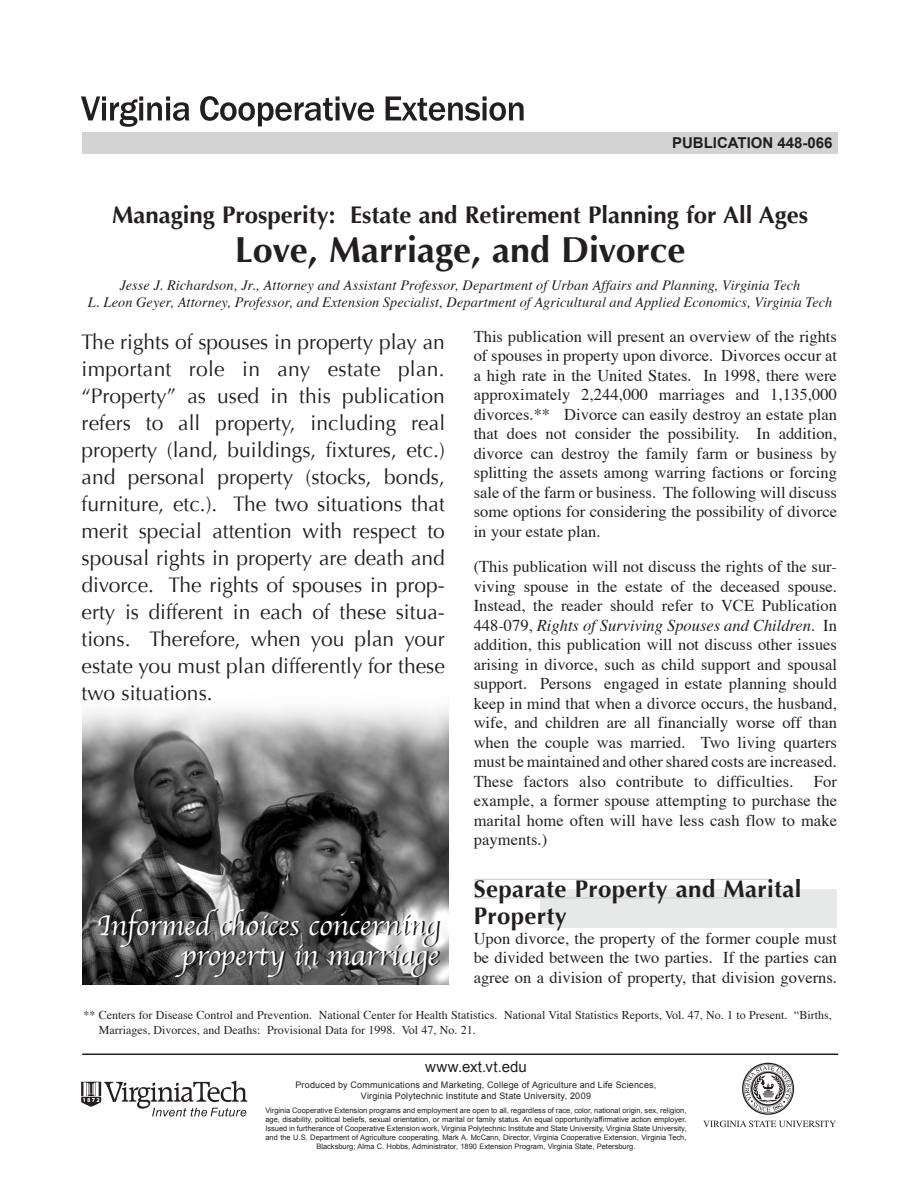
<style>
.page{position:relative;width:918px;height:1188px;background:#fff}
.page>*{position:absolute;margin:0;border:0;box-sizing:border-box;transform-origin:0 0}
.t1{font:700 36px "Optima";color:#231f20}
.t2{font:30px/30px "Apple Chancery";letter-spacing:-.01em;color:#fff;text-align:right}
.t3{font:700 24px/27px "Optima";color:#231f20}
.t4{font:21px/27px "Optima";color:#231f20;text-align:justify}
.t5{font:16.5px/19.5px "Times";color:#231f20;text-align:justify}
.t6{font:700 15px "Arial";color:#231f20}
.t7{font:15px "Arial";letter-spacing:.025em;color:#231f20}
.t8{font:italic 14.25px/17.1px "Times";letter-spacing:.01em;color:#231f20;text-align:center}
.t9{font:12px/15px "Times";color:#231f20}
.t10{font:9px/10.8px "Arial";letter-spacing:.02em;color:#231f20;text-align:center}
.t11{font:7.5px/9px "Arial";color:#231f20;text-align:center}
.s1{font-style:italic}
</style>
<div class="page">
<div style="left:540px;top:889px;width:297px;height:39px;background:#e7e8e8"></div>
<div style="left:475px;top:879px;width:297px;height:19px;border:1px solid #c7c9cb"></div>
<img style="left:82px;top:708px;width:366px;height:276px">
<div style="left:82px;top:132px;width:756px;height:21px;background:#d1d3d4"></div>
<svg style="left:704px;top:1121px;width:132px;height:6px"></svg>
<svg style="left:742px;top:1063px;width:52px;height:52px"></svg>
<hr style="left:82px;top:1054px;width:756px;height:1px;background:#231f20">
<svg style="left:81px;top:1081px;width:166px;height:36px"></svg>
<svg style="left:81px;top:96px;width:108px;height:31px"></svg>
<svg style="left:200px;top:96px;width:174px;height:30px"></svg>
<svg style="left:386px;top:96px;width:138px;height:25px"></svg>
<p class="t6" style="left:672px;top:134px;width:162px">PUBLICATION 448-066</p>
<h3 class="t3" style="left:112px;top:202px;width:698px">Managing Prosperity: Estate and Retirement Planning for All Ages</h3>
<h1 class="t1" style="left:235px;top:229px;width:452px">Love, Marriage, and Divorce</h1>
<p class="t8" style="left:88px;top:276px;width:746px">Jesse J. Richardson, Jr., Attorney and Assistant Professor, Department of Urban Affairs and Planning, Virginia Tech<br>L. Leon Geyer, Attorney, Professor, and Extension Specialist, Department of Agricultural and Applied Economics, Virginia Tech</p>
<p class="t4" style="left:82px;top:328px;width:365px">The rights of spouses in property play an important role in any estate plan. “Property” as used in this publication refers to all property, including real property (land, buildings, fixtures, etc.) and personal property (stocks, bonds, furniture, etc.). The two situations that merit special attention with respect to spousal rights in property are death and divorce. The rights of spouses in prop&shy;erty is different in each of these situa&shy;tions. Therefore, when you plan your estate you must plan differently for these two situations.</p>
<p class="t5" style="left:474px;top:325px;width:365px">This publication will present an overview of the rights of spouses in property upon divorce. Divorces occur at a high rate in the United States. In 1998, there were approximately 2,244,000 marriages and 1,135,000 divorces.** Divorce can easily destroy an estate plan that does not consider the possibility. In addition, divorce can destroy the family farm or business by splitting the assets among warring factions or forcing sale of the farm or business. The following will discuss some options for considering the possibility of divorce in your estate plan.</p>
<p class="t5" style="left:474px;top:556px;width:365px">(This publication will not discuss the rights of the sur&shy;viving spouse in the estate of the deceased spouse.<br>Instead, the reader should refer to VCE Publication 448-079, <span class="s1">Rights of Surviving Spouses and Children</span>. In addition, this publication will not discuss other issues arising in divorce, such as child support and spousal support. Persons engaged in estate planning should keep in mind that when a divorce occurs, the husband, wife, and children are all financially worse off than when the couple was married. Two living quarters must be maintained and other shared costs are increased.<br>These factors also contribute to difficulties. For example, a former spouse attempting to purchase the marital home often will have less cash flow to make payments.)</p>
<h3 class="t3" style="left:474px;top:876px;width:329px">Separate Property and Marital<br>Property</h3>
<p class="t5" style="left:474px;top:927px;width:365px">Upon divorce, the property of the former couple must be divided between the two parties. If the parties can agree on a division of property, that division governs.</p>
<h2 class="t2" style="left:97px;top:910px;width:343px">Informed choices concerning property in marriage</h2>
<p class="t9" style="left:99px;top:1007px;width:735px;text-indent:-15px">** Centers for Disease Control and Prevention. National Center for Health Statistics. National Vital Statistics Reports, Vol. 47, No. 1 to Present. “Births,<br>Marriages, Divorces, and Deaths: Provisional Data for 1998. Vol 47, No. 21.</p>
<p class="t7" style="left:425px;top:1058px;width:103px">www.ext.vt.edu</p>
<p class="t10" style="left:295px;top:1079px;width:362px">Produced by Communications and Marketing, College of Agriculture and Life Sciences,<br>Virginia Polytechnic Institute and State University, 2009</p>
<p class="t11" style="left:265px;top:1106px;width:423px">Virginia Cooperative Extension programs and employment are open to all, regardless of race, color, national origin, sex, religion, age, disability, political beliefs, sexual orientation, or marital or family status. An equal opportunity/affirmative action employer.<br>Issued in furtherance of Cooperative Extension work, Virginia Polytechnic Institute and State University, Virginia State University, and the U.S. Department of Agriculture cooperating. Mark A. McCann, Director, Virginia Cooperative Extension, Virginia Tech, Blacksburg; Alma C. Hobbs, Administrator, 1890 Extension Program, Virginia State, Petersburg.</p>
</div>
